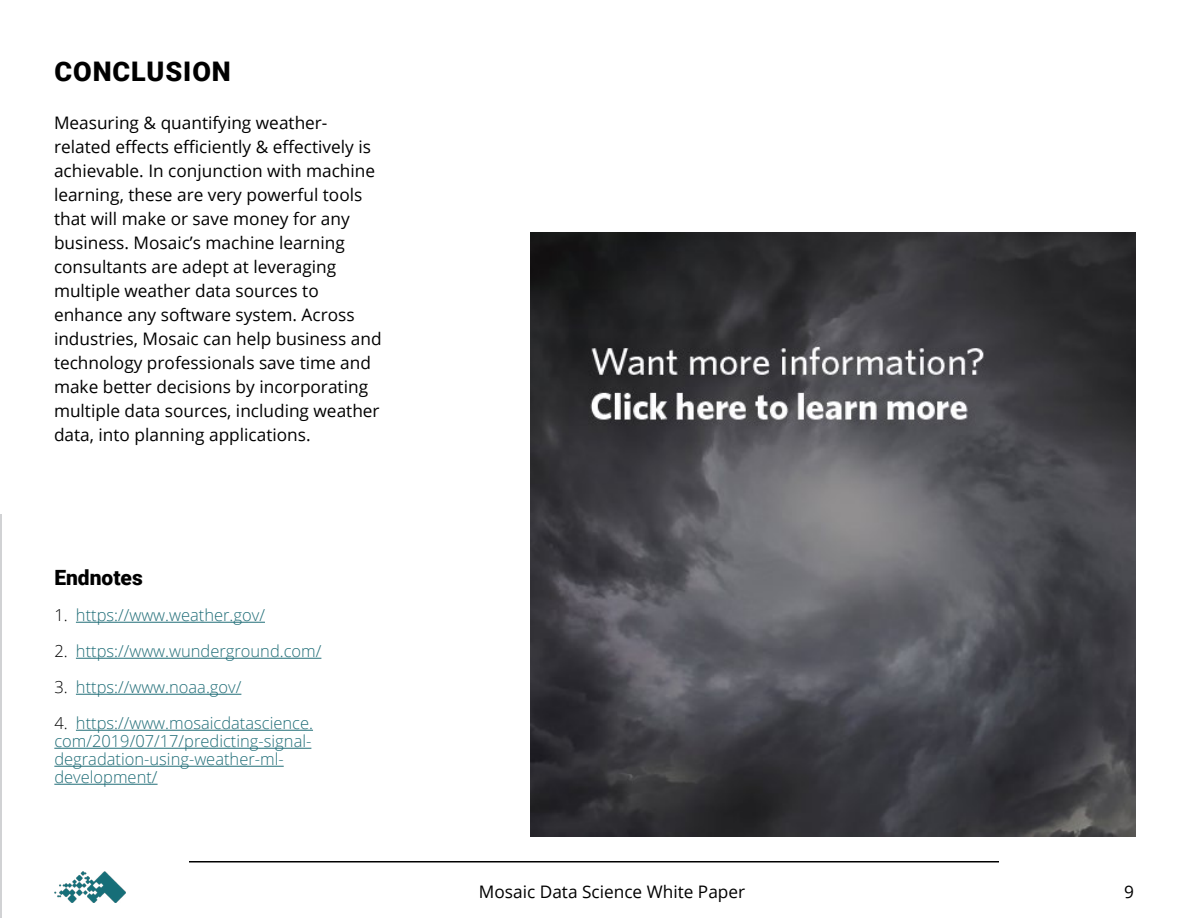
<style>
.page{position:relative;width:1188px;height:918px;background:#fff}
.page>*{position:absolute;margin:0;border:0;box-sizing:border-box;transform-origin:0 0}
.t1{font:900 27px "Roboto";letter-spacing:.035em;color:#000}
.t2{font:900 21px "Roboto";color:#000}
.t3{font:17.25px/24px "Open Sans";color:#000}
.t4{font:300 16.5px/18px "Open Sans";color:#216e78}
.s1{color:#000}
</style>
<div class="page">
<img style="left:531px;top:232px;width:605px;height:605px">
<hr style="left:76px;top:622px;width:189px;height:1px;background:#216e78">
<hr style="left:76px;top:658px;width:245px;height:1px;background:#216e78">
<hr style="left:76px;top:694px;width:165px;height:1px;background:#216e78">
<hr style="left:76px;top:730px;width:237px;height:1px;background:#216e78">
<hr style="left:54px;top:748px;width:257px;height:1px;background:#216e78">
<hr style="left:54px;top:766px;width:230px;height:1px;background:#216e78">
<hr style="left:54px;top:784px;width:104px;height:1px;background:#216e78">
<hr style="left:189px;top:861px;width:810px;height:1px;background:#000">
<img style="left:54px;top:871px;width:71px;height:32px">
<h1 class="t1" style="left:54px;top:52px;width:178px">CONCLUSION</h1>
<p class="t3" style="left:54px;top:110px;width:329px">Measuring &amp; quantifying weather&shy;related effects efficiently &amp; effectively is achievable. In conjunction with machine learning, these are very powerful tools that will make or save money for any business. Mosaic’s machine learning consultants are adept at leveraging multiple weather data sources to enhance any software system. Across industries, Mosaic can help business and technology professionals save time and make better decisions by incorporating multiple data sources, including weather data, into planning applications.</p>
<p class="t2" style="left:54px;top:563px;width:90px">Endnotes</p>
<p class="t4" style="left:54px;top:606px;width:212px"><span class="s1">1.</span> https://www.weather.gov/</p>
<p class="t4" style="left:54px;top:642px;width:269px"><span class="s1">2.</span> https://www.wunderground.com/</p>
<p class="t4" style="left:54px;top:678px;width:189px"><span class="s1">3.</span> https://www.noaa.gov/</p>
<p class="t4" style="left:54px;top:714px;width:260px"><span class="s1">4.</span> https://www.mosaicdatascience. com/2019/07/17/predicting-signal&shy;degradation-using-weather-ml&shy;development/</p>
<p class="t3" style="left:479px;top:879px;width:268px">Mosaic Data Science White Paper</p>
<p class="t3" style="left:1124px;top:879px;width:11px">9</p>
</div>
